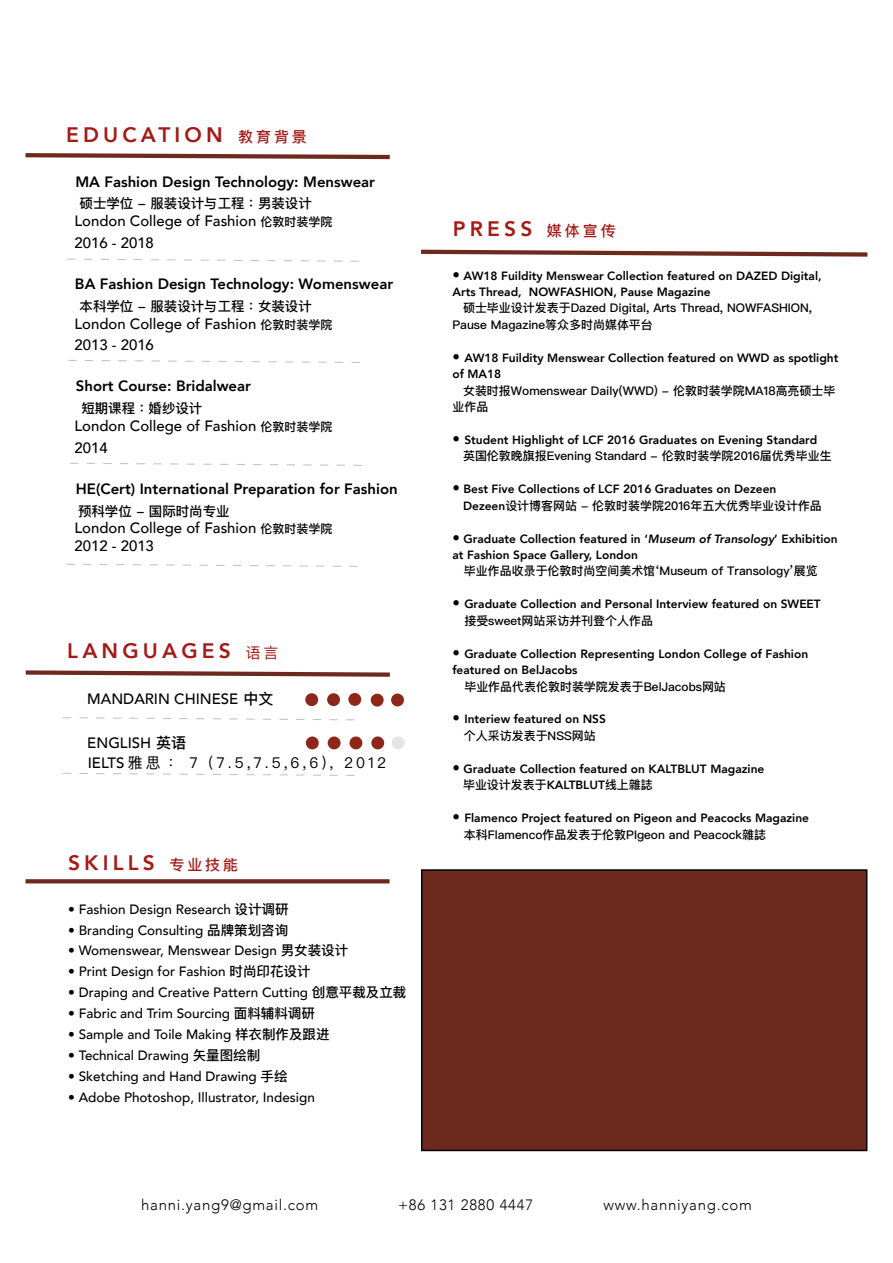
<style>
.page{position:relative;width:893px;height:1263px;background:#fff}
.page>*{position:absolute;margin:0;border:0;box-sizing:border-box;transform-origin:0 0}
.t1{font:800 20.85px "Avenir";letter-spacing:.2em;color:#a41a16}
.t2{font:500 15px/21.6px "Avenir";color:#000}
.t3{font:800 15px "Avenir";color:#000}
.t4{font:300 15px "Avenir";letter-spacing:.05em;color:#000}
.t5{font:15px "Ping Fang TC";letter-spacing:.2em;color:#000}
.t6{font:500 13.5px "Avenir";color:#000}
.t7{font:500 13.5px "Ping Fang TC";color:#000}
.t8{font:800 12px/16.5px "Avenir";color:#000}
.t9{font:500 12px/16.5px "Ping Fang TC";color:#000}
.s1{font-family:"Ping Fang TC";font-weight:500;font-size:15px}
.s2{font-family:"Ping Fang TC";font-size:12px}
.s3{font-family:"Ping Fang TC";font-weight:400;font-size:15px}
.s4{font-family:"Ping Fang TC"}
.s5{font-family:"Avenir";font-weight:500}
.s6{font-weight:800}
.s7{font-size:15px}
.s8{font-family:"Avenir";font-weight:800}
.s9{font-style:italic}
</style>
<div class="page">
<svg style="left:421px;top:249px;width:447px;height:8px"></svg>
<svg style="left:25px;top:153px;width:365px;height:7px"></svg>
<svg style="left:67px;top:258px;width:292px;height:4px"></svg>
<svg style="left:66px;top:563px;width:292px;height:4px"></svg>
<svg style="left:70px;top:462px;width:292px;height:4px"></svg>
<svg style="left:68px;top:359px;width:292px;height:4px"></svg>
<svg style="left:25px;top:670px;width:365px;height:7px"></svg>
<svg style="left:63px;top:717px;width:292px;height:4px"></svg>
<svg style="left:63px;top:772px;width:292px;height:4px"></svg>
<div style="left:306px;top:736px;width:13px;height:13px;background:#8e2719;border-radius:50%"></div>
<div style="left:328px;top:736px;width:13px;height:13px;background:#8e2719;border-radius:50%"></div>
<div style="left:305px;top:693px;width:13px;height:13px;background:#8e2719;border-radius:50%"></div>
<div style="left:349px;top:736px;width:13px;height:13px;background:#8e2719;border-radius:50%"></div>
<div style="left:327px;top:693px;width:13px;height:13px;background:#8e2719;border-radius:50%"></div>
<div style="left:371px;top:736px;width:13px;height:13px;background:#8e2719;border-radius:50%"></div>
<div style="left:348px;top:693px;width:13px;height:13px;background:#8e2719;border-radius:50%"></div>
<div style="left:391px;top:693px;width:13px;height:13px;background:#8e2719;border-radius:50%"></div>
<div style="left:371px;top:694px;width:13px;height:12px;background:#8e2719;border-radius:50%"></div>
<div style="left:392px;top:736px;width:13px;height:13px;background:#e5e5e5;border-radius:50%"></div>
<svg style="left:26px;top:879px;width:364px;height:4px"></svg>
<div style="left:422px;top:870px;width:445px;height:280px;background:#6c2a1e"></div>
<div style="left:421px;top:869px;width:446px;height:282px;border:2px solid #000"></div>
<h1 class="t1" style="left:66px;top:118px;width:242px">EDUCATION <span class="s1">教育背景</span></h1>
<p class="t3" style="left:75px;top:170px;width:301px">MA Fashion Design Technology: Menswear</p>
<p class="t7" style="left:80px;top:195px;width:234px">硕士学位 - 服装设计与工程：男装设计</p>
<p class="t2" style="left:74px;top:209px;width:259px">London College of Fashion <span class="s2">伦敦时装学院<br></span>2016 - 2018</p>
<p class="t3" style="left:75px;top:272px;width:320px">BA Fashion Design Technology: Womenswear</p>
<p class="t7" style="left:80px;top:297px;width:234px">本科学位 - 服装设计与工程：女装设计</p>
<p class="t2" style="left:74px;top:312px;width:259px">London College of Fashion <span class="s2">伦敦时装学院<br></span>2013 - 2016</p>
<p class="t3" style="left:76px;top:375px;width:177px">Short Course: Bridalwear</p>
<p class="t7" style="left:81px;top:400px;width:123px">短期课程：婚纱设计</p>
<p class="t2" style="left:74px;top:414px;width:259px">London College of Fashion <span class="s2">伦敦时装学院<br></span>2014</p>
<p class="t3" style="left:76px;top:477px;width:323px">HE(Cert) International Preparation for Fashion</p>
<p class="t7" style="left:78px;top:502px;width:153px">预科学位 - 国际时尚专业</p>
<p class="t2" style="left:74px;top:518px;width:259px;line-height:18px">London College of Fashion <span class="s2">伦敦时装学院<br></span>2012 - 2013</p>
<h1 class="t1" style="left:67px;top:634px;width:213px">LANGUAGES <span class="s3">语言</span></h1>
<p class="t2" style="left:87px;top:688px;width:187px">MANDARIN CHINESE <span class="s4">中文</span></p>
<p class="t2" style="left:87px;top:731px;width:100px">ENGLISH <span class="s4">英语</span></p>
<p class="t5" style="left:88px;top:753px;width:300px"><span class="s5">IELTS</span>雅思： 7 (7.5,7.5,6,6), 2012</p>
<h1 class="t1" style="left:68px;top:846px;width:172px">SKILLS <span class="s1">专业技能</span></h1>
<p class="t6" style="left:68px;top:897px;width:222px"><span class="s6">•</span> Fashion Design Research <span class="s4">设计调研</span></p>
<p class="t6" style="left:68px;top:918px;width:222px"><span class="s6">•</span> Branding Consulting <span class="s4">品牌策划咨询</span></p>
<p class="t6" style="left:68px;top:939px;width:282px"><span class="s6">•</span> Womenswear, Menswear Design <span class="s4">男女装设计</span></p>
<p class="t6" style="left:68px;top:960px;width:244px"><span class="s6">•</span> Print Design for Fashion <span class="s4">时尚印花设计</span></p>
<p class="t6" style="left:68px;top:981px;width:340px"><span class="s6">•</span> Draping and Creative Pattern Cutting <span class="s4">创意平裁及立裁</span></p>
<p class="t6" style="left:68px;top:1002px;width:248px"><span class="s6">•</span> Fabric and Trim Sourcing <span class="s4">面料辅料调研</span></p>
<p class="t6" style="left:68px;top:1023px;width:263px"><span class="s6">•</span> Sample and Toile Making <span class="s4">样衣制作及跟进</span></p>
<p class="t6" style="left:68px;top:1044px;width:194px"><span class="s6">•</span> Technical Drawing <span class="s4">矢量图绘制</span></p>
<p class="t6" style="left:68px;top:1065px;width:221px"><span class="s6">•</span> Sketching and Hand Drawing <span class="s4">手绘</span></p>
<p class="t6" style="left:68px;top:1085px;width:248px"><span class="s6">•</span> Adobe Photoshop, Illustrator, Indesign</p>
<h1 class="t1" style="left:453px;top:212px;width:164px">PRESS <span class="s1">媒体宣传</span></h1>
<p class="t8" style="left:452px;top:267px;width:371px"><span class="s7">•</span> AW18 Fuildity Menswear Collection featured on DAZED Digital,<br>Arts Thread, NOWFASHION, Pause Magazine</p>
<p class="t9" style="left:452px;top:300px;width:361px;text-indent:11px">硕士毕业设计发表于Dazed Digital, Arts Thread, NOWFASHION,<br>Pause Magazine等众多时尚媒体平台</p>
<p class="t8" style="left:452px;top:349px;width:387px"><span class="s7">•</span> AW18 Fuildity Menswear Collection featured on WWD as spotlight of MA18</p>
<p class="t9" style="left:452px;top:382px;width:384px;text-indent:11px">女装时报Womenswear Daily(WWD) - 伦敦时装学院MA18高亮硕士毕业作品</p>
<p class="t8" style="left:452px;top:431px;width:366px"><span class="s7">•</span> Student Highlight of LCF 2016 Graduates on Evening Standard</p>
<p class="t9" style="left:463px;top:448px;width:370px">英国伦敦晚旗报Evening Standard - 伦敦时装学院2016届优秀毕业生</p>
<p class="t8" style="left:452px;top:481px;width:326px"><span class="s7">•</span> Best Five Collections of LCF 2016 Graduates on Dezeen</p>
<p class="t9" style="left:463px;top:497px;width:360px"><span class="s8">Dezeen</span>设计博客网站 - 伦敦时装学院2016年五大优秀毕业设计作品</p>
<p class="t8" style="left:452px;top:530px;width:387px"><span class="s7">•</span> Graduate Collection featured in ‘<span class="s9">Museum of Transology</span>’ Exhibition at Fashion Space Gallery, London</p>
<p class="t9" style="left:464px;top:563px;width:355px">毕业作品收录于伦敦时尚空间美术馆‘Museum of Transology’展览</p>
<p class="t8" style="left:452px;top:596px;width:370px"><span class="s7">•</span> Graduate Collection and Personal Interview featured on SWEET</p>
<p class="t9" style="left:464px;top:612px;width:190px">接受sweet网站采访并刊登个人作品</p>
<p class="t8" style="left:452px;top:645px;width:357px"><span class="s7">•</span> Graduate Collection Representing London College of Fashion featured on BelJacobs</p>
<p class="t9" style="left:464px;top:678px;width:263px">毕业作品代表伦敦时装学院发表于BelJacobs网站</p>
<p class="t8" style="left:452px;top:711px;width:155px"><span class="s7">•</span> Interiew featured on NSS</p>
<p class="t9" style="left:464px;top:727px;width:133px">个人采访发表于NSS网站</p>
<p class="t8" style="left:452px;top:760px;width:313px"><span class="s7">•</span> Graduate Collection featured on KALTBLUT Magazine</p>
<p class="t9" style="left:463px;top:776px;width:191px">毕业设计发表于<span class="s8">KALTBLUT</span>线上雜誌</p>
<p class="t8" style="left:452px;top:810px;width:358px"><span class="s7">•</span> Flamenco Project featured on Pigeon and Peacocks Magazine</p>
<p class="t9" style="left:464px;top:826px;width:304px">本科Flamenco作品发表于伦敦PIgeon and Peacock雜誌</p>
<p class="t4" style="left:141px;top:1195px;width:179px">hanni.yang9@gmail.com</p>
<p class="t4" style="left:398px;top:1195px;width:137px">+86 131 2880 4447</p>
<p class="t4" style="left:604px;top:1195px;width:150px">www.hanniyang.com</p>
</div>
